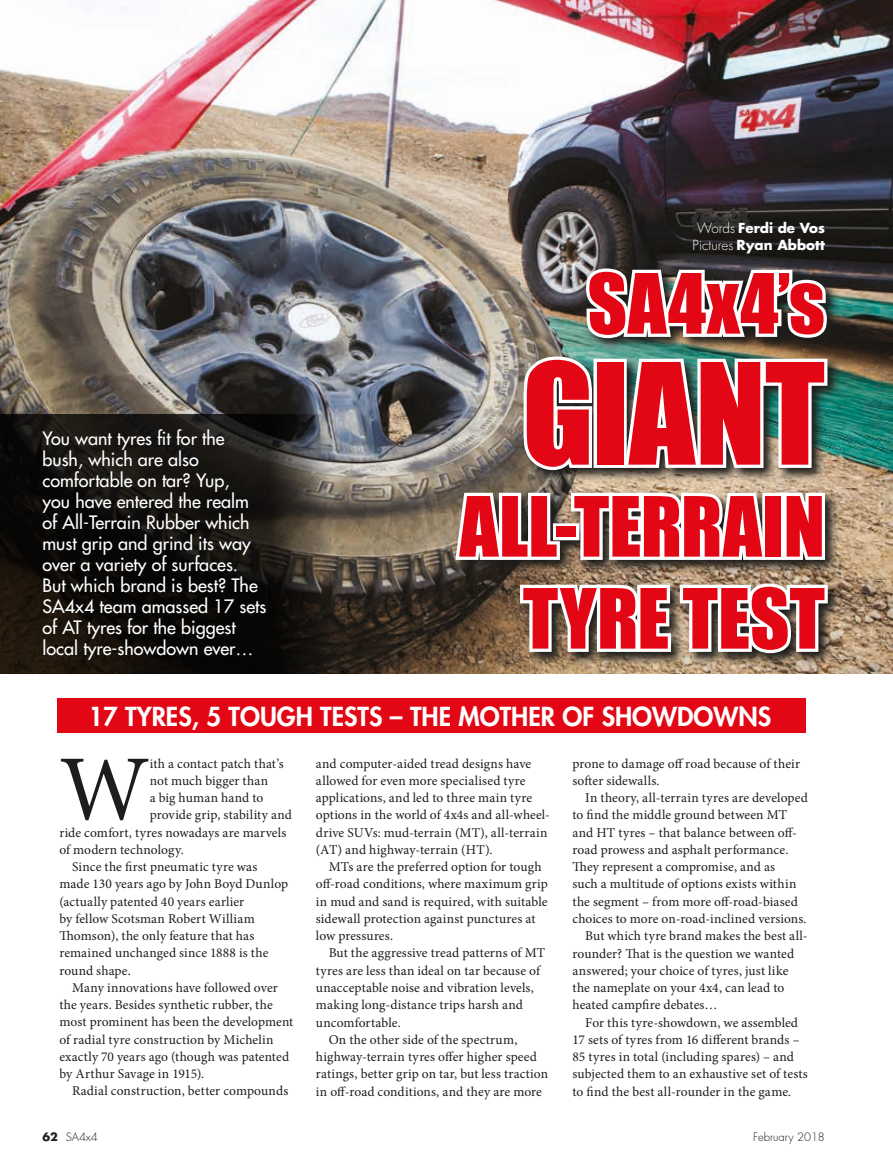
<style>
.page{position:relative;width:893px;height:1174px;background:#fff}
.page>*{position:absolute;margin:0;border:0;box-sizing:border-box;transform-origin:0 0}
.t1{font:129.9px "Impact";color:#e30614}
.t2{font:93.15px "Minion Pro";color:#1d1d1b}
.t3{font:76.65px/91.9px "Impact";letter-spacing:.005em;color:#e30614;text-align:right}
.t4{font:800 25.5px "Futura Std";color:#fff}
.t5{font:500 18px/21px "Futura Std";color:#fff}
.t6{font:13.5px/17.2px "Minion Pro";letter-spacing:.01em;color:#1d1d1b}
.t7{font:700 13.5px/16.5px "Futura Std";color:#fff;text-align:center}
.t8{font:300 11.25px "Futura Std";color:#1d1d1b}
.s1{font-weight:300}
.s2{font-weight:700}
</style>
<div class="page">
<img style="left:0;top:0;width:893px;height:673px">
<svg style="left:0;top:414px;width:370px;height:259px;background:#211d19"></svg>
<div style="left:57px;top:698px;width:748px;height:35px;background:#e30614"></div>
<img style="left:453px;top:265px;width:390px;height:403px">
<img style="left:452px;top:226px;width:380px;height:339px">
<svg style="left:517px;top:579px;width:314px;height:95px"></svg>
<p class="t5" style="left:43px;top:428px;width:225px">You want tyres fit for the bush, which are also comfortable on tar? Yup,<br>you have entered the realm of All-Terrain Rubber which must grip and grind its way over a variety of surfaces.<br>But which brand is best? The<br>SA4x4 team amassed 17 sets of AT tyres for the biggest local tyre-showdown ever…</p>
<p class="t7" style="left:693px;top:220px;width:134px"><span class="s1">Words</span> Ferdi de Vos<br><span class="s1">Pictures</span> Ryan Abbott</p>
<h3 class="t3" style="left:587px;top:255px;width:239px">SA4x4’s</h3>
<h1 class="t1" style="left:522px;top:313px;width:304px">GIANT</h1>
<h3 class="t3" style="left:460px;top:478px;width:367px">ALL-TERRAIN<br>TYRE TEST</h3>
<h3 class="t4" style="left:88px;top:700px;width:684px">17 TYRES, 5 TOUGH TESTS – THE MOTHER OF SHOWDOWNS</h3>
<h2 class="t2" style="left:59px;top:727px;width:92px">W</h2>
<p class="t6" style="left:150px;top:754px;width:135px">ith a contact patch that’s</p>
<p class="t6" style="left:150px;top:772px;width:120px">not much bigger than</p>
<p class="t6" style="left:150px;top:789px;width:115px">a big human hand to</p>
<p class="t6" style="left:150px;top:806px;width:144px">provide grip, stability and</p>
<p class="t6" style="left:59px;top:823px;width:228px">ride comfort, tyres nowadays are marvels</p>
<p class="t6" style="left:59px;top:841px;width:126px">of modern technology.</p>
<p class="t6" style="left:72px;top:858px;width:187px">Since the first pneumatic tyre was</p>
<p class="t6" style="left:59px;top:875px;width:230px">made 130 years ago by John Boyd Dunlop</p>
<p class="t6" style="left:59px;top:892px;width:186px">(actually patented 40 years earlier</p>
<p class="t6" style="left:59px;top:910px;width:197px">by fellow Scotsman Robert William</p>
<p class="t6" style="left:59px;top:927px;width:196px">Thomson), the only feature that has</p>
<p class="t6" style="left:59px;top:944px;width:211px">remained unchanged since 1888 is the</p>
<p class="t6" style="left:59px;top:961px;width:73px">round shape.</p>
<p class="t6" style="left:72px;top:979px;width:207px">Many innovations have followed over</p>
<p class="t6" style="left:59px;top:996px;width:215px">the years. Besides synthetic rubber, the</p>
<p class="t6" style="left:59px;top:1013px;width:235px">most prominent has been the development</p>
<p class="t6" style="left:59px;top:1030px;width:216px">of radial tyre construction by Michelin</p>
<p class="t6" style="left:59px;top:1048px;width:231px">exactly 70 years ago (though was patented</p>
<p class="t6" style="left:59px;top:1065px;width:146px">by Arthur Savage in 1915).</p>
<p class="t6" style="left:72px;top:1082px;width:218px">Radial construction, better compounds</p>
<p class="t6" style="left:316px;top:754px;width:236px">and computer-aided tread designs have allowed for even more specialised tyre applications, and led to three main tyre options in the world of 4x4s and all-wheel&shy;drive SUVs: mud-terrain (MT), all-terrain (AT) and highway-terrain (HT).</p>
<p class="t6" style="left:316px;top:858px;width:233px;text-indent:13px">MTs are the preferred option for tough off-road conditions, where maximum grip in mud and sand is required, with suitable sidewall protection against punctures at low pressures.</p>
<p class="t6" style="left:329px;top:944px;width:218px">But the aggressive tread patterns of MT</p>
<p class="t6" style="left:316px;top:961px;width:226px">tyres are less than ideal on tar because of</p>
<p class="t6" style="left:316px;top:979px;width:219px">unacceptable noise and vibration levels,</p>
<p class="t6" style="left:316px;top:996px;width:208px">making long-distance trips harsh and</p>
<p class="t6" style="left:316px;top:1013px;width:86px">uncomfortable.</p>
<p class="t6" style="left:329px;top:1030px;width:190px">On the other side of the spectrum,</p>
<p class="t6" style="left:316px;top:1048px;width:222px">highway-terrain tyres offer higher speed</p>
<p class="t6" style="left:316px;top:1065px;width:234px">ratings, better grip on tar, but less traction</p>
<p class="t6" style="left:316px;top:1082px;width:228px">in off-road conditions, and they are more</p>
<p class="t6" style="left:572px;top:754px;width:229px">prone to damage off road because of their softer sidewalls.</p>
<p class="t6" style="left:585px;top:789px;width:224px">In theory, all-terrain tyres are developed</p>
<p class="t6" style="left:572px;top:806px;width:216px">to find the middle ground between MT</p>
<p class="t6" style="left:572px;top:824px;width:226px">and HT tyres – that balance between off-</p>
<p class="t6" style="left:572px;top:841px;width:217px">road prowess and asphalt performance.</p>
<p class="t6" style="left:572px;top:858px;width:204px">They represent a compromise, and as</p>
<p class="t6" style="left:572px;top:875px;width:225px">such a multitude of options exists within</p>
<p class="t6" style="left:572px;top:893px;width:227px">the segment – from more off-road-biased</p>
<p class="t6" style="left:572px;top:910px;width:236px">choices to more on-road-inclined versions.</p>
<p class="t6" style="left:585px;top:927px;width:224px">But which tyre brand makes the best all-</p>
<p class="t6" style="left:572px;top:944px;width:223px">rounder? That is the question we wanted</p>
<p class="t6" style="left:572px;top:962px;width:218px">answered; your choice of tyres, just like</p>
<p class="t6" style="left:572px;top:979px;width:213px">the nameplate on your 4x4, can lead to</p>
<p class="t6" style="left:572px;top:996px;width:147px">heated campfire debates…</p>
<p class="t6" style="left:585px;top:1013px;width:214px">For this tyre-showdown, we assembled</p>
<p class="t6" style="left:572px;top:1031px;width:229px">17 sets of tyres from 16 different brands –</p>
<p class="t6" style="left:572px;top:1048px;width:223px">85 tyres in total (including spares) – and</p>
<p class="t6" style="left:572px;top:1065px;width:237px">subjected them to an exhaustive set of tests</p>
<p class="t6" style="left:572px;top:1082px;width:220px">to find the best all-rounder in the game.</p>
<p class="t8" style="left:43px;top:1129px;width:57px"><span class="s2">62</span> SA4x4</p>
<p class="t8" style="left:753px;top:1129px;width:73px">February 2018</p>
</div>
